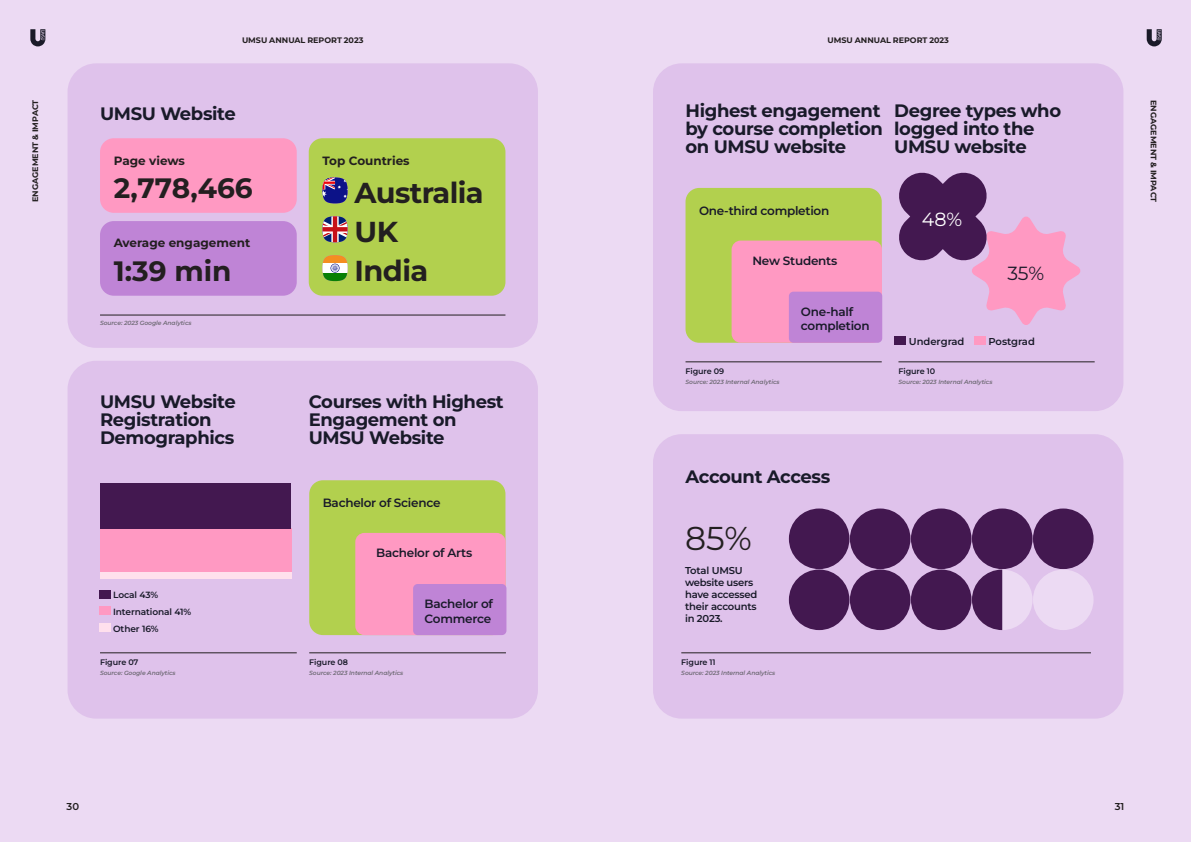
<style>
.page{position:relative;width:1191px;height:842px;background:#fff}
.page>*{position:absolute;margin:0;border:0;box-sizing:border-box;transform-origin:0 0}
.t1{font:33px "Montserrat";color:#231f20}
.t2{font:700 28.8px/38.8px "Montserrat";letter-spacing:-.02em;color:#231f20}
.t3{font:700 28px "Montserrat";color:#231f20}
.t4{font:19px "Montserrat";color:#191a29}
.t5{font:19px "Montserrat";color:#fff}
.t6{font:700 18px/18px "Montserrat";letter-spacing:-.02em;color:#191a29}
.t7{font:600 12px/14.4px "Montserrat";letter-spacing:-.02em;color:#191a29}
.t8{font:700 12px "Montserrat";color:#231f20}
.t9{font:600 10px/12px "Montserrat";letter-spacing:-.02em;color:#191a29}
.t10{font:600 10px "Montserrat";color:#191a29}
.t11{font:600 10px "Montserrat";color:#231f20}
.t12{font:600 9px/16.8px "Montserrat";letter-spacing:-.01em;color:#191a29}
.t13{font:700 8px "Montserrat";color:#231f20}
.t14{font:600 8px "Montserrat";letter-spacing:-.01em;color:#191a29}
.t15{font:italic 600 6px "Montserrat";letter-spacing:-.01em;color:#716c77}
</style>
<div class="page">
<div style="left:0;top:0;width:595px;height:842px;background:#ecdaf3"></div>
<div style="left:595px;top:0;width:596px;height:842px;background:#ecdaf3"></div>
<div style="left:653px;top:63px;width:470px;height:348px;background:#dfc2eb;border-radius:29px"></div>
<div style="left:68px;top:63px;width:470px;height:285px;background:#dfc2eb;border-radius:29px"></div>
<div style="left:68px;top:361px;width:470px;height:358px;background:#dfc2eb;border-radius:29px"></div>
<div style="left:653px;top:434px;width:470px;height:285px;background:#dfc2eb;border-radius:29px"></div>
<svg style="left:1146px;top:29px;width:15px;height:17px"></svg>
<svg style="left:30px;top:29px;width:15px;height:17px"></svg>
<div style="left:100px;top:138px;width:197px;height:75px;background:#ff99c2;border-radius:14px"></div>
<div style="left:100px;top:221px;width:197px;height:75px;background:#bf84d6;border-radius:14px"></div>
<div style="left:309px;top:138px;width:196px;height:158px;background:#b2d04e;border-radius:14px"></div>
<svg style="left:322px;top:177px;width:25px;height:26px"></svg>
<svg style="left:322px;top:216px;width:25px;height:26px"></svg>
<div style="left:322px;top:273px;width:25px;height:8px;background:#088004"></div>
<div style="left:322px;top:263px;width:25px;height:10px;background:#fff"></div>
<svg style="left:323px;top:255px;width:24px;height:8px"></svg>
<svg style="left:331px;top:264px;width:8px;height:8px"></svg>
<div style="left:309px;top:480px;width:196px;height:155px;background:#b2d04e;border-radius:14px"></div>
<hr style="left:100px;top:315px;width:405px;height:1px;background:#231f20">
<div style="left:355px;top:533px;width:151px;height:102px;background:#ff99c2;border-radius:9px"></div>
<hr style="left:100px;top:652px;width:197px;height:1px;background:#231f20">
<hr style="left:309px;top:652px;width:197px;height:1px;background:#231f20">
<div style="left:100px;top:590px;width:11px;height:8px;background:#431850"></div>
<div style="left:100px;top:606px;width:11px;height:9px;background:#ff99c2"></div>
<div style="left:100px;top:623px;width:11px;height:9px;background:#ffe0ed"></div>
<hr style="left:685px;top:361px;width:196px;height:1px;background:#231f20">
<hr style="left:898px;top:361px;width:196px;height:1px;background:#231f20">
<hr style="left:681px;top:652px;width:410px;height:1px;background:#231f20">
<div style="left:413px;top:584px;width:93px;height:51px;background:#bf84d6;border-radius:5px"></div>
<div style="left:685px;top:188px;width:196px;height:155px;background:#b2d04e;border-radius:14px"></div>
<div style="left:731px;top:241px;width:151px;height:102px;background:#ff99c2;border-radius:9px"></div>
<div style="left:789px;top:292px;width:93px;height:51px;background:#bf84d6;border-radius:5px"></div>
<div style="left:789px;top:508px;width:60px;height:61px;background:#431850;border-radius:50%"></div>
<div style="left:850px;top:508px;width:60px;height:61px;background:#431850;border-radius:50%"></div>
<div style="left:911px;top:508px;width:60px;height:61px;background:#431850;border-radius:50%"></div>
<div style="left:972px;top:508px;width:60px;height:61px;background:#431850;border-radius:50%"></div>
<div style="left:1033px;top:508px;width:60px;height:61px;background:#431850;border-radius:50%"></div>
<div style="left:789px;top:569px;width:60px;height:61px;background:#431850;border-radius:50%"></div>
<div style="left:850px;top:569px;width:60px;height:61px;background:#431850;border-radius:50%"></div>
<div style="left:911px;top:569px;width:60px;height:61px;background:#431850;border-radius:50%"></div>
<div style="left:972px;top:569px;width:60px;height:61px;background:#ecdaf3;border-radius:50%"></div>
<div style="left:1033px;top:569px;width:60px;height:61px;background:#ecdaf3;border-radius:50%"></div>
<svg style="left:972px;top:569px;width:30px;height:61px"></svg>
<div style="left:894px;top:336px;width:12px;height:9px;background:#431850"></div>
<div style="left:974px;top:336px;width:11px;height:9px;background:#ff99c2"></div>
<svg style="left:899px;top:172px;width:182px;height:153px"></svg>
<svg style="left:100px;top:483px;width:191px;height:96px;background:#a4608e"></svg>
<p class="t13" style="left:242px;top:35px;width:123px">UMSU ANNUAL REPORT 2023</p>
<p class="t13" style="left:827px;top:35px;width:123px">UMSU ANNUAL REPORT 2023</p>
<p class="t13" style="left:30px;top:202px;width:104px;rotate:-90deg">ENGAGEMENT &amp; IMPACT</p>
<p class="t13" style="left:1158px;top:100px;width:104px;rotate:90deg">ENGAGEMENT &amp; IMPACT</p>
<p class="t6" style="left:685px;top:102px;width:199px">Highest engagement by course completion on UMSU website</p>
<p class="t6" style="left:894px;top:102px;width:168px">Degree types who logged into the<br>UMSU website</p>
<p class="t6" style="left:100px;top:104px;width:137px">UMSU Website</p>
<p class="t8" style="left:114px;top:152px;width:73px">Page views</p>
<h3 class="t3" style="left:114px;top:170px;width:140px">2,778,466</h3>
<p class="t8" style="left:114px;top:235px;width:138px">Average engagement</p>
<h3 class="t3" style="left:114px;top:252px;width:119px">1:39 min</h3>
<p class="t8" style="left:322px;top:152px;width:89px">Top Countries</p>
<h2 class="t2" style="left:354px;top:173px;width:131px">Australia<br>UK<br>India</h2>
<p class="t7" style="left:699px;top:203px;width:132px">One-third completion</p>
<p class="t7" style="left:752px;top:253px;width:86px">New Students</p>
<p class="t5" style="left:921px;top:206px;width:42px">48%</p>
<p class="t4" style="left:1007px;top:261px;width:38px">35%</p>
<p class="t15" style="left:100px;top:319px;width:93px">Source: 2023 Google Analytics</p>
<p class="t6" style="left:100px;top:393px;width:137px">UMSU Website<br>Registration<br>Demographics</p>
<p class="t6" style="left:309px;top:393px;width:196px">Courses with Highest<br>Engagement on<br>UMSU Website</p>
<p class="t7" style="left:323px;top:496px;width:119px">Bachelor of Science</p>
<p class="t12" style="left:113px;top:586px;width:80px">Local 43%<br>International 41%<br>Other 16%</p>
<p class="t14" style="left:100px;top:656px;width:40px">Figure 07</p>
<p class="t15" style="left:100px;top:669px;width:77px">Source: Google Analytics</p>
<p class="t7" style="left:376px;top:545px;width:97px">Bachelor of Arts</p>
<p class="t14" style="left:309px;top:656px;width:40px">Figure 08</p>
<p class="t15" style="left:309px;top:669px;width:95px">Source: 2023 Internal Analytics</p>
<p class="t7" style="left:424px;top:596px;width:70px">Bachelor of<br>Commerce</p>
<p class="t14" style="left:685px;top:365px;width:40px">Figure 09</p>
<p class="t15" style="left:685px;top:378px;width:95px">Source: 2023 Internal Analytics</p>
<p class="t7" style="left:801px;top:304px;width:70px">One-half completion</p>
<p class="t10" style="left:908px;top:335px;width:57px">Undergrad</p>
<p class="t10" style="left:988px;top:335px;width:48px">Postgrad</p>
<p class="t14" style="left:898px;top:365px;width:38px">Figure 10</p>
<p class="t15" style="left:898px;top:378px;width:95px">Source: 2023 Internal Analytics</p>
<p class="t6" style="left:685px;top:467px;width:146px">Account Access</p>
<h1 class="t1" style="left:685px;top:517px;width:68px">85%</h1>
<p class="t9" style="left:685px;top:565px;width:74px">Total UMSU website users have accessed their accounts in 2023.</p>
<p class="t14" style="left:681px;top:656px;width:36px">Figure 11</p>
<p class="t15" style="left:681px;top:669px;width:95px">Source: 2023 Internal Analytics</p>
<p class="t11" style="left:67px;top:800px;width:14px">30</p>
<p class="t11" style="left:1114px;top:800px;width:11px">31</p>
</div>
